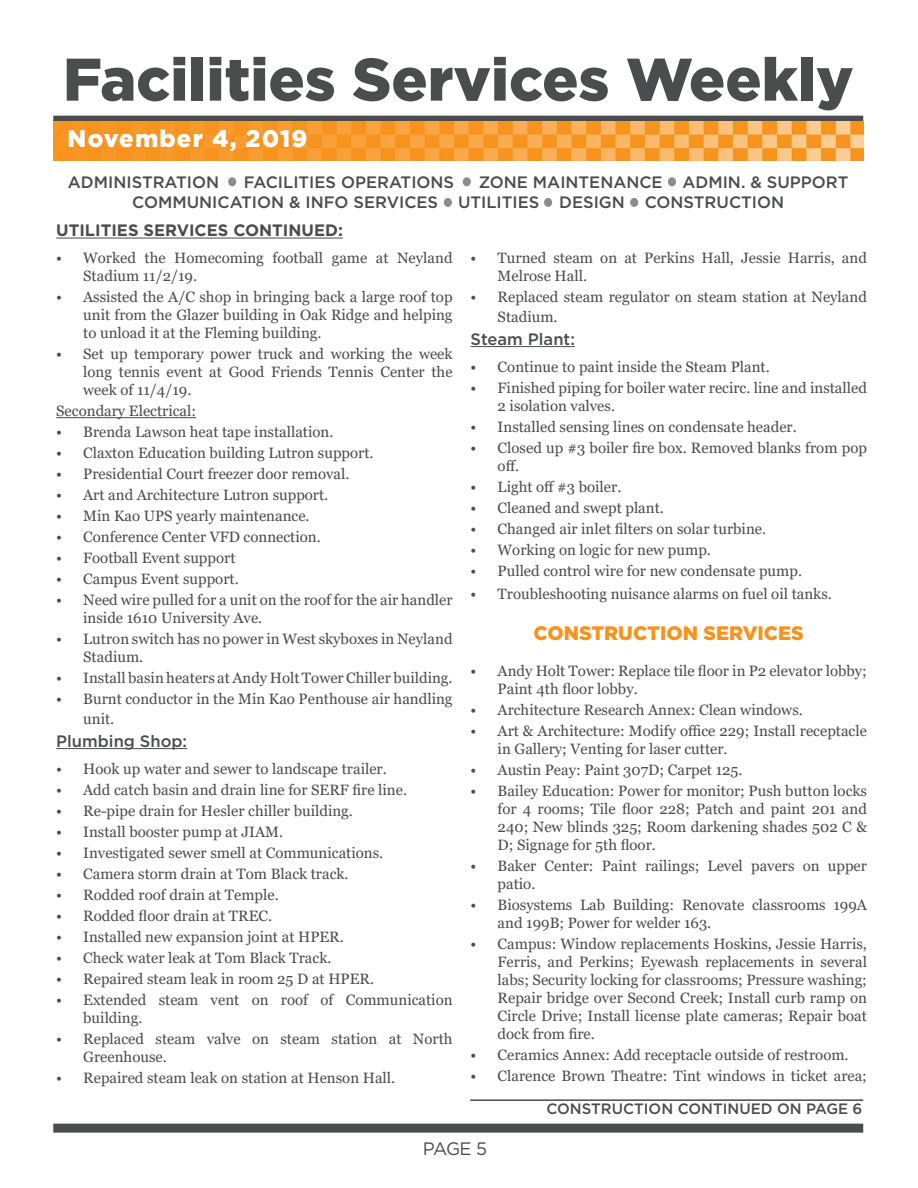
<style>
.page{position:relative;width:918px;height:1188px;background:#fff}
.page>*{position:absolute;margin:0;border:0;box-sizing:border-box;transform-origin:0 0}
.t1{font:900 60px "Gotham";color:#4b4c4d}
.t2{font:900 24px "Gotham";letter-spacing:.05em;color:#fff}
.t3{font:900 19.5px "Gotham";color:#f7931d}
.t4{font:18px "Gotham";color:#4b4c4d}
.t5{font:500 16.5px/19.8px "Gotham";color:#4b4c4d}
.t6{font:700 16.5px "Gotham";color:#4b4c4d}
.t7{font:15px/18px "Georgia";color:#4b4c4d}
.t8{font:500 15px "Gotham";color:#4b4c4d}
</style>
<div class="page">
<div style="left:228px;top:177px;width:8px;height:9px;background:#8a8c8f;border-radius:50%"></div>
<div style="left:444px;top:198px;width:8px;height:9px;background:#8a8c8f;border-radius:50%"></div>
<div style="left:668px;top:177px;width:8px;height:9px;background:#8a8c8f;border-radius:50%"></div>
<div style="left:463px;top:177px;width:8px;height:9px;background:#8a8c8f;border-radius:50%"></div>
<div style="left:544px;top:198px;width:8px;height:9px;background:#8a8c8f;border-radius:50%"></div>
<div style="left:630px;top:198px;width:8px;height:9px;background:#8a8c8f;border-radius:50%"></div>
<div style="left:53px;top:1124px;width:810px;height:9px;background:#4b4c4d"></div>
<div style="left:53px;top:116px;width:810px;height:6px;background:#4b4c4d"></div>
<img style="left:53px;top:121px;width:810px;height:40px">
<hr style="left:56px;top:417px;width:140px;height:1px;background:#4b4c4d">
<hr style="left:56px;top:748px;width:131px;height:1px;background:#4b4c4d">
<hr style="left:471px;top:346px;width:104px;height:1px;background:#4b4c4d">
<hr style="left:56px;top:238px;width:287px;height:1px;background:#4b4c4d">
<hr style="left:470px;top:1099px;width:393px;height:2px;background:#4b4c4d">
<p class="t1" style="left:63px;top:38px;width:792px">Facilities Services Weekly</p>
<p class="t2" style="left:68px;top:122px;width:241px">November 4, 2019</p>
<p class="t5" style="left:68px;top:172px;width:153px">ADMINISTRATION</p>
<p class="t5" style="left:244px;top:172px;width:212px">FACILITIES OPERATIONS</p>
<p class="t5" style="left:132px;top:172px;width:718px;text-indent:347px">ZONE MAINTENANCE ADMIN. &amp; SUPPORT<br>COMMUNICATION &amp; INFO SERVICES UTILITIES DESIGN CONSTRUCTION</p>
<p class="t6" style="left:56px;top:220px;width:288px">UTILITIES SERVICES CONTINUED:</p>
<p class="t7" style="left:83px;top:249px;width:371px;text-indent:-27px">• Worked the Homecoming football game at Neyland<br>Stadium 11/2/19.</p>
<p class="t7" style="left:83px;top:288px;width:371px;text-align:justify;text-indent:-27px">• Assisted the A/C shop in bringing back a large roof top unit from the Glazer building in Oak Ridge and helping to unload it at the Fleming building.</p>
<p class="t7" style="left:83px;top:345px;width:371px;text-align:justify;text-indent:-27px">• Set up temporary power truck and working the week long tennis event at Good Friends Tennis Center the week of 11/4/19.</p>
<p class="t7" style="left:56px;top:402px;width:141px">Secondary Electrical:</p>
<p class="t7" style="left:56px;top:423px;width:279px">• Brenda Lawson heat tape installation.</p>
<p class="t7" style="left:56px;top:444px;width:319px">• Claxton Education building Lutron support.</p>
<p class="t7" style="left:56px;top:465px;width:295px">• Presidential Court freezer door removal.</p>
<p class="t7" style="left:56px;top:486px;width:274px">• Art and Architecture Lutron support.</p>
<p class="t7" style="left:56px;top:507px;width:255px">• Min Kao UPS yearly maintenance.</p>
<p class="t7" style="left:56px;top:528px;width:266px">• Conference Center VFD connection.</p>
<p class="t7" style="left:56px;top:549px;width:181px">• Football Event support</p>
<p class="t7" style="left:56px;top:570px;width:184px">• Campus Event support.</p>
<p class="t7" style="left:83px;top:591px;width:371px;text-indent:-27px">• Need wire pulled for a unit on the roof for the air handler inside 1610 University Ave.</p>
<p class="t7" style="left:83px;top:630px;width:371px;text-indent:-27px">• Lutron switch has no power in West skyboxes in Neyland<br>Stadium.</p>
<p class="t7" style="left:56px;top:669px;width:398px">• Install basin heaters at Andy Holt Tower Chiller building.</p>
<p class="t7" style="left:83px;top:690px;width:371px;line-height:19.8px;text-indent:-27px">• Burnt conductor in the Min Kao Penthouse air handling unit.</p>
<p class="t5" style="left:56px;top:731px;width:132px">Plumbing Shop:</p>
<p class="t7" style="left:56px;top:760px;width:332px">• Hook up water and sewer to landscape trailer.</p>
<p class="t7" style="left:56px;top:781px;width:352px">• Add catch basin and drain line for SERF fire line.</p>
<p class="t7" style="left:56px;top:802px;width:298px">• Re-pipe drain for Hesler chiller building.</p>
<p class="t7" style="left:56px;top:823px;width:228px">• Install booster pump at JIAM.</p>
<p class="t7" style="left:56px;top:844px;width:329px">• Investigated sewer smell at Communications.</p>
<p class="t7" style="left:56px;top:865px;width:294px">• Camera storm drain at Tom Black track.</p>
<p class="t7" style="left:56px;top:886px;width:224px">• Rodded roof drain at Temple.</p>
<p class="t7" style="left:56px;top:907px;width:217px">• Rodded floor drain at TREC.</p>
<p class="t7" style="left:56px;top:928px;width:289px">• Installed new expansion joint at HPER.</p>
<p class="t7" style="left:56px;top:949px;width:277px">• Check water leak at Tom Black Track.</p>
<p class="t7" style="left:56px;top:970px;width:319px">• Repaired steam leak in room 25 D at HPER.</p>
<p class="t7" style="left:83px;top:991px;width:371px;text-indent:-27px">• Extended steam vent on roof of Communication building.</p>
<p class="t7" style="left:83px;top:1030px;width:371px;text-indent:-27px">• Replaced steam valve on steam station at North<br>Greenhouse.</p>
<p class="t7" style="left:56px;top:1069px;width:341px">• Repaired steam leak on station at Henson Hall.</p>
<p class="t7" style="left:498px;top:249px;width:371px;text-indent:-27px">• Turned steam on at Perkins Hall, Jessie Harris, and<br>Melrose Hall.</p>
<p class="t7" style="left:498px;top:288px;width:371px;line-height:19.8px;text-indent:-27px">• Replaced steam regulator on steam station at Neyland<br>Stadium.</p>
<p class="t5" style="left:471px;top:329px;width:106px">Steam Plant:</p>
<p class="t7" style="left:471px;top:358px;width:301px">• Continue to paint inside the Steam Plant.</p>
<p class="t7" style="left:498px;top:379px;width:371px;text-indent:-27px">• Finished piping for boiler water recirc. line and installed<br>2 isolation valves.</p>
<p class="t7" style="left:471px;top:418px;width:328px">• Installed sensing lines on condensate header.</p>
<p class="t7" style="left:498px;top:439px;width:371px;text-indent:-27px">• Closed up #3 boiler fire box. Removed blanks from pop off.</p>
<p class="t7" style="left:471px;top:478px;width:152px">• Light off #3 boiler.</p>
<p class="t7" style="left:471px;top:499px;width:195px">• Cleaned and swept plant.</p>
<p class="t7" style="left:471px;top:520px;width:297px">• Changed air inlet filters on solar turbine.</p>
<p class="t7" style="left:471px;top:541px;width:242px">• Working on logic for new pump.</p>
<p class="t7" style="left:471px;top:562px;width:333px">• Pulled control wire for new condensate pump.</p>
<p class="t7" style="left:471px;top:585px;width:363px">• Troubleshooting nuisance alarms on fuel oil tanks.</p>
<p class="t3" style="left:534px;top:620px;width:272px">CONSTRUCTION SERVICES</p>
<p class="t7" style="left:498px;top:662px;width:371px;text-indent:-27px">• Andy Holt Tower: Replace tile floor in P2 elevator lobby;<br>Paint 4th floor lobby.</p>
<p class="t7" style="left:471px;top:701px;width:334px">• Architecture Research Annex: Clean windows.</p>
<p class="t7" style="left:498px;top:722px;width:371px;text-indent:-27px">• Art &amp; Architecture: Modify office 229; Install receptacle in Gallery; Venting for laser cutter.</p>
<p class="t7" style="left:471px;top:761px;width:273px">• Austin Peay: Paint 307D; Carpet 125.</p>
<p class="t7" style="left:498px;top:782px;width:371px;text-align:justify;text-indent:-27px">• Bailey Education: Power for monitor; Push button locks for 4 rooms; Tile floor 228; Patch and paint 201 and 240; New blinds 325; Room darkening shades 502 C &amp; D; Signage for 5th floor.</p>
<p class="t7" style="left:498px;top:857px;width:371px;text-indent:-27px">• Baker Center: Paint railings; Level pavers on upper patio.</p>
<p class="t7" style="left:498px;top:896px;width:371px;text-indent:-27px">• Biosystems Lab Building: Renovate classrooms 199A and 199B; Power for welder 163.</p>
<p class="t7" style="left:498px;top:935px;width:371px;text-align:justify;text-indent:-27px">• Campus: Window replacements Hoskins, Jessie Harris, Ferris, and Perkins; Eyewash replacements in several labs; Security locking for classrooms; Pressure washing; Repair bridge over Second Creek; Install curb ramp on Circle Drive; Install license plate cameras; Repair boat dock from fire.</p>
<p class="t7" style="left:471px;top:1046px;width:380px">• Ceramics Annex: Add receptacle outside of restroom.</p>
<p class="t7" style="left:471px;top:1067px;width:398px">• Clarence Brown Theatre: Tint windows in ticket area;</p>
<p class="t8" style="left:546px;top:1099px;width:318px">CONSTRUCTION CONTINUED ON PAGE 6</p>
<p class="t4" style="left:423px;top:1137px;width:66px">PAGE 5</p>
</div>
